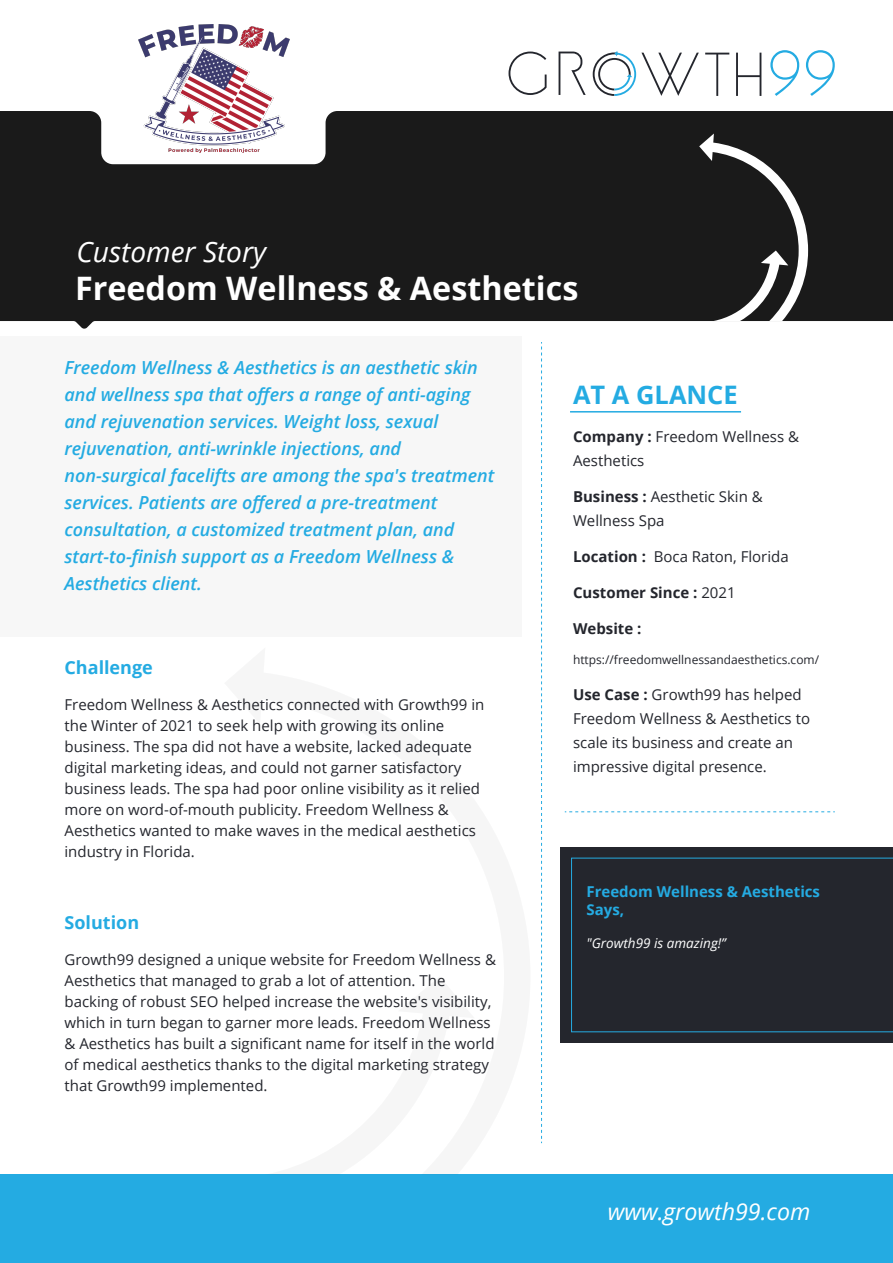
<style>
.page{position:relative;width:893px;height:1263px;background:#fff}
.page>*{position:absolute;margin:0;border:0;box-sizing:border-box;transform-origin:0 0}
.t1{font:700 32.4px "Open Sans";color:#fff}
.t2{font:italic 28.2px "Open Sans";color:#fff}
.t3{font:700 25.5px "Open Sans";color:#24abe2}
.t4{font:italic 23.25px "Open Sans";color:#fff}
.t5{font:italic 600 18px/27px "Open Sans";color:#24abe2}
.t6{font:700 18px "Open Sans";color:#24abe2}
.t7{font:15px/21px "Open Sans";color:#24262d}
.t8{font:700 15px/18px "Open Sans";color:#24abe2}
.t9{font:700 15px "Open Sans";color:#24262d}
.t10{font:italic 13.5px "Open Sans";color:#fff}
.t11{font:12px "Open Sans";color:#24262d}
.s1{font-weight:700}
.s2{font-weight:400}
</style>
<div class="page">
<svg style="left:0;top:111px;width:893px;height:218px;background:#2b2b2b"></svg>
<div style="left:0;top:1175px;width:893px;height:88px;background:#24abe2"></div>
<svg style="left:265px;top:1174px;width:210px;height:1px"></svg>
<svg style="left:699px;top:134px;width:109px;height:187px;background:#3e3e3e"></svg>
<div style="left:560px;top:847px;width:333px;height:196px;background:#24262d"></div>
<div style="left:0;top:337px;width:521px;height:300px;background:#f7f7f7"></div>
<svg style="left:770px;top:50px;width:29px;height:46px"></svg>
<svg style="left:806px;top:50px;width:29px;height:46px"></svg>
<svg style="left:736px;top:53px;width:25px;height:43px"></svg>
<svg style="left:705px;top:53px;width:24px;height:43px"></svg>
<svg style="left:559px;top:52px;width:27px;height:43px"></svg>
<svg style="left:509px;top:52px;width:38px;height:43px"></svg>
<svg style="left:593px;top:51px;width:106px;height:45px"></svg>
<svg style="left:541px;top:342px;width:1px;height:801px"></svg>
<svg style="left:565px;top:811px;width:270px;height:1px"></svg>
<hr style="left:570px;top:411px;width:171px;height:1px;background:#24abe2">
<img style="left:138px;top:25px;width:152px;height:128px">
<h2 class="t2" style="left:76px;top:232px;width:191px">Customer Story</h2>
<h1 class="t1" style="left:75px;top:265px;width:505px">Freedom Wellness &amp; Aesthetics</h1>
<p class="t5" style="left:65px;top:353px;width:431px">Freedom Wellness &amp; Aesthetics is an aesthetic skin and wellness spa that offers a range of anti-aging and rejuvenation services. Weight loss, sexual rejuvenation, anti-wrinkle injections, and non-surgical facelifts are among the spa's treatment services. Patients are offered a pre-treatment consultation, a customized treatment plan, and start-to-finish support as a Freedom Wellness &amp; Aesthetics client.</p>
<p class="t6" style="left:65px;top:654px;width:90px">Challenge</p>
<p class="t7" style="left:65px;top:693px;width:421px">Freedom Wellness &amp; Aesthetics connected with Growth99 in the Winter of 2021 to seek help with growing its online business. The spa did not have a website, lacked adequate digital marketing ideas, and could not garner satisfactory business leads. The spa had poor online visibility as it relied more on word-of-mouth publicity. Freedom Wellness &amp; Aesthetics wanted to make waves in the medical aesthetics industry in Florida.</p>
<p class="t6" style="left:65px;top:909px;width:76px">Solution</p>
<p class="t7" style="left:65px;top:948px;width:433px">Growth99 designed a unique website for Freedom Wellness &amp; Aesthetics that managed to grab a lot of attention. The backing of robust SEO helped increase the website's visibility, which in turn began to garner more leads. Freedom Wellness &amp; Aesthetics has built a significant name for itself in the world of medical aesthetics thanks to the digital marketing strategy that Growth99 implemented.</p>
<h3 class="t3" style="left:573px;top:376px;width:166px">AT A GLANCE</h3>
<p class="t7" style="left:573px;top:424px;width:228px;line-height:24px"><span class="s1">Company :</span> Freedom Wellness &amp;<br>Aesthetics</p>
<p class="t7" style="left:573px;top:484px;width:191px;line-height:24px"><span class="s1">Business :</span> Aesthetic Skin &amp;<br>Wellness Spa</p>
<p class="t7" style="left:573px;top:546px;width:217px"><span class="s1">Location :</span> Boca Raton, Florida</p>
<p class="t9" style="left:573px;top:582px;width:164px">Customer Since : <span class="s2">2021</span></p>
<p class="t9" style="left:573px;top:618px;width:70px">Website :</p>
<p class="t11" style="left:573px;top:651px;width:248px">https://freedomwellnessandaesthetics.com/</p>
<p class="t7" style="left:573px;top:682px;width:238px;line-height:24px"><span class="s1">Use Case :</span> Growth99 has helped<br>Freedom Wellness &amp; Aesthetics to scale its business and create an impressive digital presence.</p>
<p class="t8" style="left:586px;top:882px;width:235px">Freedom Wellness &amp; Aesthetics<br>Says,</p>
<p class="t10" style="left:586px;top:934px;width:141px">"Growth99 is amazing!”</p>
<h3 class="t4" style="left:608px;top:1195px;width:204px">www.growth99.com</h3>
</div>
